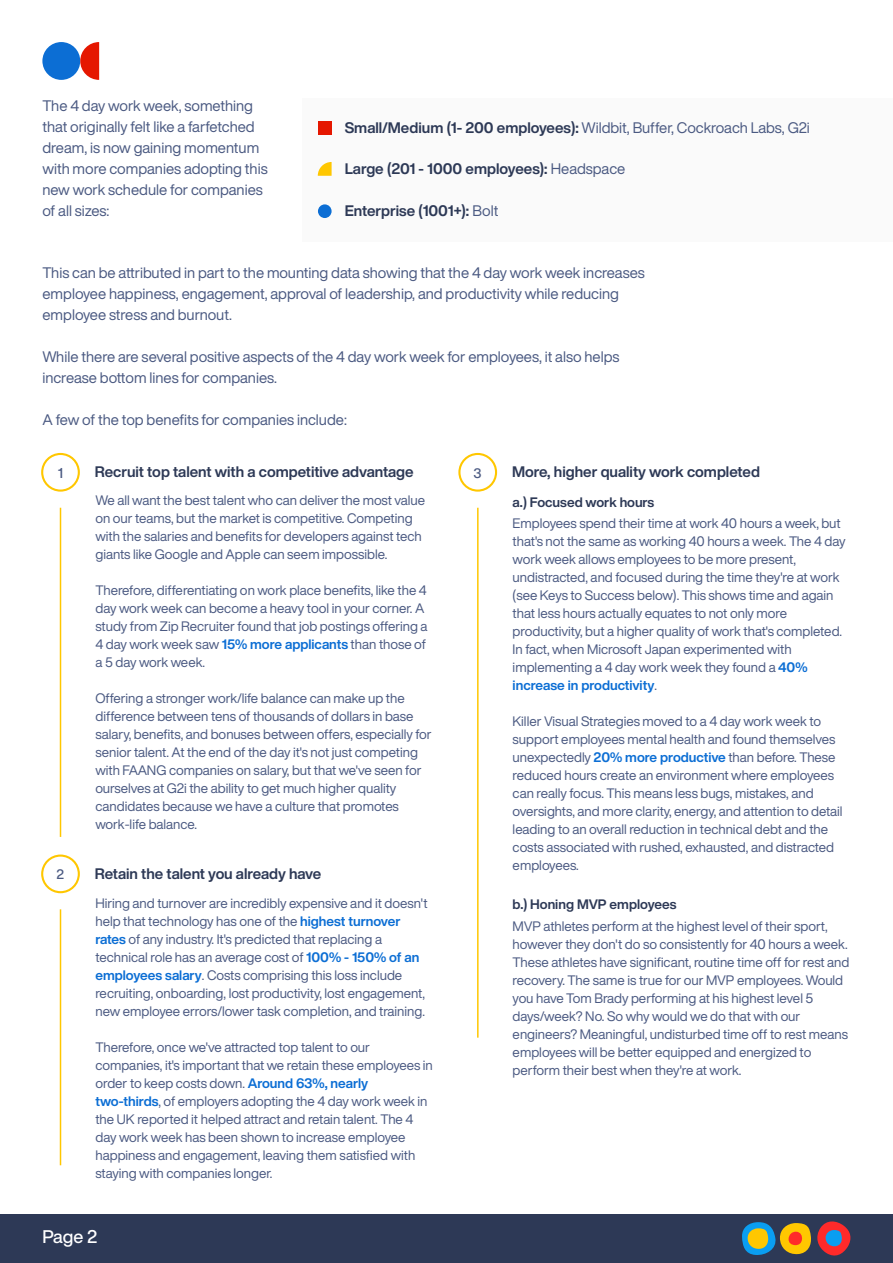
<style>
.page{position:relative;width:893px;height:1263px;background:#fff}
.page>*{position:absolute;margin:0;border:0;box-sizing:border-box;transform-origin:0 0}
.t1{font:500 18px "Helvetica Now Display";color:#fff}
.t2{font:15px/21px "Helvetica Now Display";color:#4b5a82}
.t3{font:700 15px "Helvetica Now Display";color:#2d3956}
.t4{font:500 14.1px "Helvetica Now Display";color:#4b5a82}
.t5{font:13.5px/18px "Helvetica Now Display";color:#4b5a82}
.t6{font:700 13.5px "Helvetica Now Display";color:#2d3956}
.t7{font:500 13.5px "Helvetica Now Display";color:#4b5a82}
.s1{font-weight:700;color:#2d3956}
.s2{font-weight:400;color:#4b5a82}
.s3{font-weight:700;color:#0c6ed4}
</style>
<div class="page">
<div style="left:41px;top:453px;width:39px;height:39px;border:2px solid #ffc700;border-radius:50%"></div>
<div style="left:41px;top:854px;width:39px;height:39px;border:2px solid #ffc700;border-radius:50%"></div>
<div style="left:458px;top:453px;width:39px;height:39px;border:2px solid #ffc700;border-radius:50%"></div>
<hr style="left:60px;top:508px;width:1px;height:329px;background:#ffc700">
<hr style="left:477px;top:508px;width:2px;height:530px;background:#ffc700">
<hr style="left:60px;top:909px;width:1px;height:256px;background:#ffc700">
<div style="left:42px;top:42px;width:38px;height:38px;background:#0c6ed4;border-radius:50%"></div>
<svg style="left:80px;top:42px;width:19px;height:38px"></svg>
<div style="left:302px;top:98px;width:591px;height:143px;background:#fafafa"></div>
<svg style="left:318px;top:162px;width:14px;height:14px"></svg>
<div style="left:318px;top:204px;width:14px;height:14px;background:#0c6ed4;border-radius:50%"></div>
<div style="left:318px;top:121px;width:14px;height:14px;background:#e51700"></div>
<div style="left:0;top:1214px;width:893px;height:49px;background:#2d3956"></div>
<svg style="left:742px;top:1221px;width:109px;height:35px"></svg>
<p class="t2" style="left:42px;top:95px;width:227px">The 4 day work week, something that originally felt like a farfetched dream, is now gaining momentum with more companies adopting this new work schedule for companies of all sizes:</p>
<p class="t2" style="left:345px;top:117px;width:467px"><span class="s1">Small/Medium (1- 200 employees):</span> Wildbit, Buffer, Cockroach Labs, G2i</p>
<p class="t3" style="left:345px;top:158px;width:282px">Large (201 - 1000 employees): <span class="s2">Headspace</span></p>
<p class="t3" style="left:345px;top:200px;width:155px">Enterprise (1001+): <span class="s2">Bolt</span></p>
<p class="t2" style="left:42px;top:262px;width:604px">This can be attributed in part to the mounting data showing that the 4 day work week increases employee happiness, engagement, approval of leadership, and productivity while reducing employee stress and burnout.</p>
<p class="t2" style="left:42px;top:346px;width:578px">While there are several positive aspects of the 4 day work week for employees, it also helps increase bottom lines for companies.</p>
<p class="t2" style="left:42px;top:409px;width:306px">A few of the top benefits for companies include:</p>
<p class="t4" style="left:58px;top:463px;width:7px">1</p>
<p class="t3" style="left:95px;top:461px;width:320px">Recruit top talent with a competitive advantage</p>
<p class="t5" style="left:95px;top:491px;width:331px">We all want the best talent who can deliver the most value on our teams, but the market is competitive. Competing with the salaries and benefits for developers against tech giants like Google and Apple can seem impossible.</p>
<p class="t5" style="left:95px;top:581px;width:334px">Therefore, differentiating on work place benefits, like the 4 day work week can become a heavy tool in your corner. A study from Zip Recruiter found that job postings offering a 4 day work week saw <span class="s3">15% more applicants</span> than those of a 5 day work week.</p>
<p class="t5" style="left:95px;top:689px;width:338px">Offering a stronger work/life balance can make up the difference between tens of thousands of dollars in base salary, benefits, and bonuses between offers, especially for senior talent. At the end of the day it's not just competing with FAANG companies on salary, but that we've seen for ourselves at G2i the ability to get much higher quality candidates because we have a culture that promotes work-life balance.</p>
<p class="t7" style="left:56px;top:865px;width:9px">2</p>
<p class="t3" style="left:95px;top:863px;width:228px">Retain the talent you already have</p>
<p class="t5" style="left:95px;top:894px;width:334px">Hiring and turnover are incredibly expensive and it doesn't help that technology has one of the <span class="s3">highest turnover rates</span> of any industry. It's predicted that replacing a technical role has an average cost of <span class="s3">100% - 150% of an employees salary</span>. Costs comprising this loss include recruiting, onboarding, lost productivity, lost engagement, new employee errors/lower task completion, and training.</p>
<p class="t5" style="left:95px;top:1038px;width:339px">Therefore, once we've attracted top talent to our companies, it's important that we retain these employees in order to keep costs down. <span class="s3">Around 63%, nearly two-thirds</span>, of employers adopting the 4 day work week in the UK reported it helped attract and retain talent. The 4 day work week has been shown to increase employee happiness and engagement, leaving them satisfied with staying with companies longer.</p>
<h1 class="t1" style="left:42px;top:1224px;width:56px">Page 2</h1>
<p class="t7" style="left:474px;top:463px;width:9px">3</p>
<p class="t3" style="left:512px;top:461px;width:249px">More, higher quality work completed</p>
<p class="t6" style="left:513px;top:492px;width:143px">a.) Focused work hours</p>
<p class="t5" style="left:513px;top:514px;width:335px">Employees spend their time at work 40 hours a week, but that's not the same as working 40 hours a week. The 4 day work week allows employees to be more present, undistracted, and focused during the time they're at work (see Keys to Success below). This shows time and again that less hours actually equates to not only more productivity, but a higher quality of work that's completed.<br>In fact, when Microsoft Japan experimented with implementing a 4 day work week they found a <span class="s3">40% increase in productivity</span>.</p>
<p class="t5" style="left:513px;top:712px;width:331px">Killer Visual Strategies moved to a 4 day work week to support employees mental health and found themselves unexpectedly <span class="s3">20% more productive</span> than before. These reduced hours create an environment where employees can really focus. This means less bugs, mistakes, and oversights, and more clarity, energy, and attention to detail leading to an overall reduction in technical debt and the costs associated with rushed, exhausted, and distracted employees.</p>
<p class="t6" style="left:513px;top:895px;width:165px">b.) Honing MVP employees</p>
<p class="t5" style="left:513px;top:917px;width:338px">MVP athletes perform at the highest level of their sport, however they don't do so consistently for 40 hours a week.<br>These athletes have significant, routine time off for rest and recovery. The same is true for our MVP employees. Would you have Tom Brady performing at his highest level 5 days/week? No. So why would we do that with our engineers? Meaningful, undisturbed time off to rest means employees will be better equipped and energized to perform their best when they're at work.</p>
</div>
